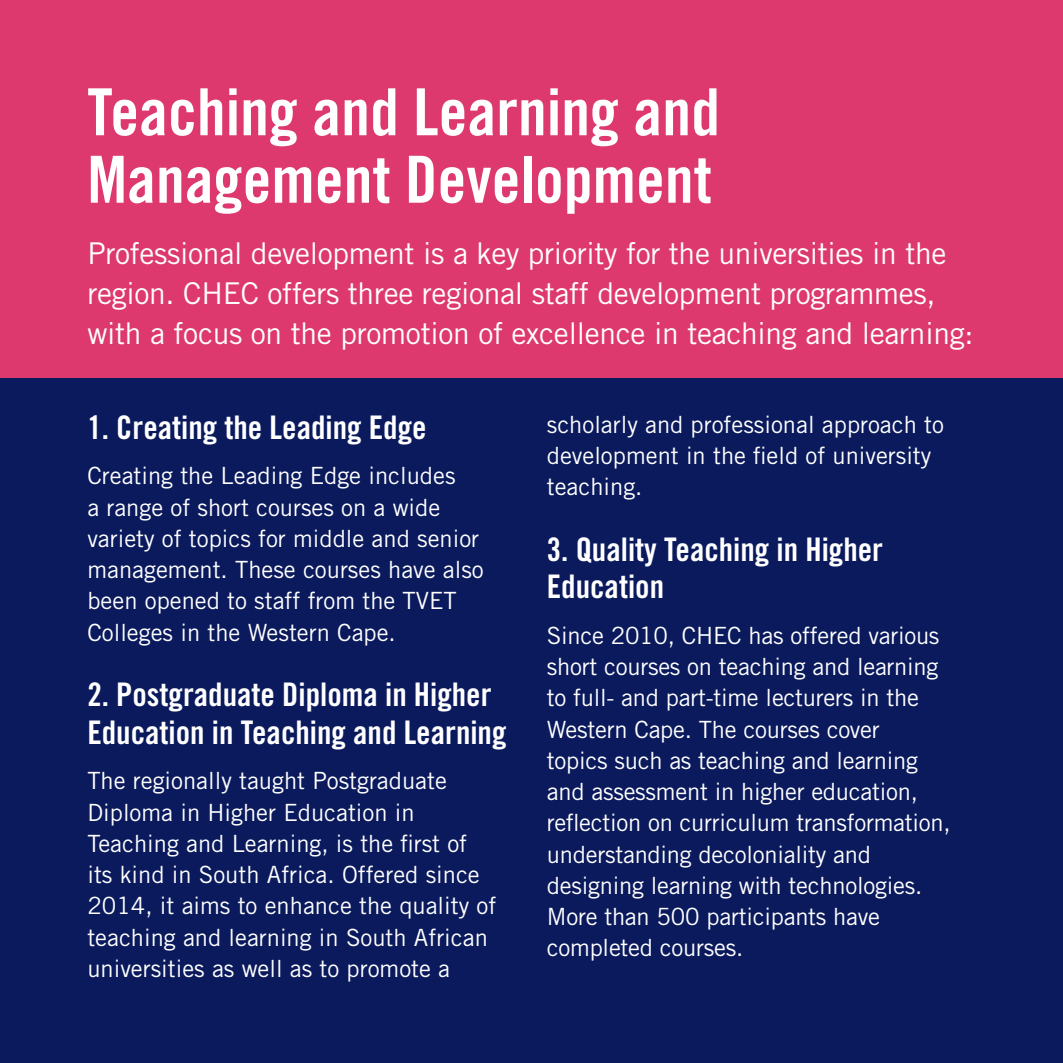
<style>
.page{position:relative;width:1063px;height:1063px;background:#0a1a5d}
.page>*{position:absolute;margin:0;border:0;box-sizing:border-box;transform-origin:0 0}
.t1{font:65px/67.5px "Trade Gothic LT Std Bd Cn 20";color:#fff}
.t2{font:32.5px/37.5px "Trade Gothic LT Std Bd Cn 20";color:#fff}
.t3{font:30px/40px "Trade Gothic LT Std";letter-spacing:-.01em;color:#fff}
.t4{font:23.75px/31.2px "Trade Gothic LT Std";color:#fff}
</style>
<div class="page">
<div style="left:0;top:0;width:1063px;height:378px;background:#de396e"></div>
<h1 class="t1" style="left:87px;top:78px;width:634px">Teaching and Learning and<br>Management Development</h1>
<p class="t3" style="left:87px;top:233px;width:888px">Professional development is a key priority for the universities in the region. CHEC offers three regional staff development programmes, with a focus on the promotion of excellence in teaching and learning:</p>
<h2 class="t2" style="left:87px;top:408px;width:341px">1. Creating the Leading Edge</h2>
<p class="t4" style="left:87px;top:460px;width:398px">Creating the Leading Edge includes<br>a range of short courses on a wide variety of topics for middle and senior management. These courses have also been opened to staff from the TVET Colleges in the Western Cape.</p>
<h2 class="t2" style="left:87px;top:676px;width:421px">2. Postgraduate Diploma in Higher<br>Education in Teaching and Learning</h2>
<p class="t4" style="left:87px;top:765px;width:410px">The regionally taught Postgraduate Diploma in Higher Education in Teaching and Learning, is the first of its kind in South Africa. Offered since 2014, it aims to enhance the quality of teaching and learning in South African universities as well as to promote a</p>
<p class="t4" style="left:547px;top:408px;width:399px">scholarly and professional approach to development in the field of university teaching.</p>
<h2 class="t2" style="left:547px;top:530px;width:338px">3. Quality Teaching in Higher<br>Education</h2>
<p class="t4" style="left:547px;top:620px;width:405px">Since 2010, CHEC has offered various short courses on teaching and learning to full- and part-time lecturers in the Western Cape. The courses cover<br>topics such as teaching and learning and assessment in higher education, reflection on curriculum transformation, understanding decoloniality and designing learning with technologies.<br>More than 500 participants have completed courses.</p>
</div>
